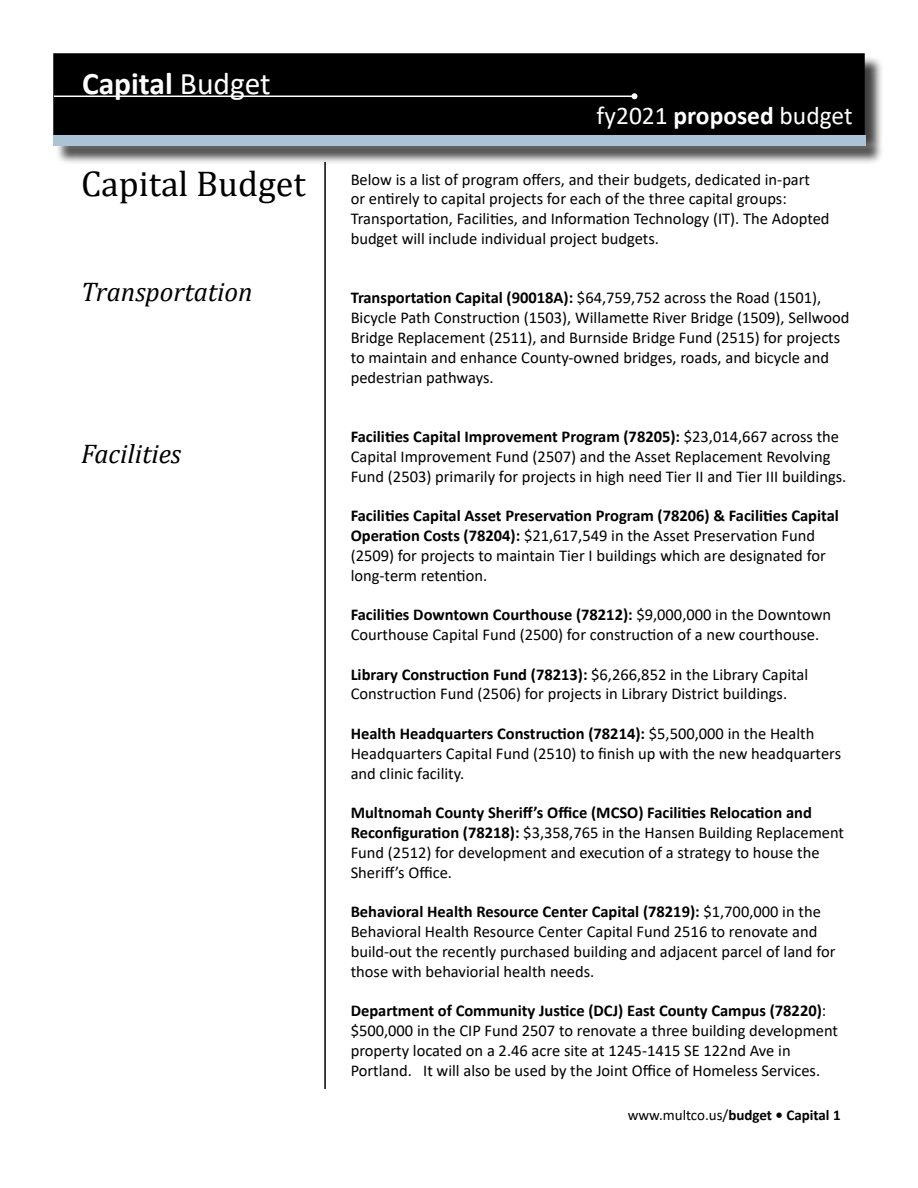
<style>
.page{position:relative;width:918px;height:1188px;background:#fff}
.page>*{position:absolute;margin:0;border:0;box-sizing:border-box;transform-origin:0 0}
.t1{font:36px "Cambria";color:#000}
.t2{font:700 31.5px "Calibri";color:#fff}
.t3{font:italic 27px "Cambria";color:#000}
.t4{font:25.5px "Calibri";color:#fff}
.t5{font:16.5px/19.8px "Calibri";color:#000}
.t6{font:700 15px "Calibri";color:#000}
.s1{font-weight:400}
.s2{font-weight:700}
</style>
<div class="page">
<hr style="left:324px;top:162px;width:2px;height:927px;background:#000">
<div style="left:54px;top:54px;width:810px;height:80px;background:#000"></div>
<div style="left:53px;top:53px;width:812px;height:82px;border:2px solid #000"></div>
<hr style="left:54px;top:96px;width:580px;height:1px;background:#fff">
<svg style="left:632px;top:93px;width:6px;height:6px"></svg>
<div style="left:56px;top:138px;width:828px;height:27px;background:#000;opacity:.75"></div>
<div style="left:53px;top:135px;width:812px;height:10px;background:#acc3d5"></div>
<h2 class="t2" style="left:82px;top:61px;width:190px">Capital <span class="s1">Budget</span></h2>
<h1 class="t1" style="left:81px;top:163px;width:226px">Capital Budget</h1>
<h3 class="t3" style="left:81px;top:273px;width:173px">Transportation</h3>
<h3 class="t3" style="left:81px;top:435px;width:102px">Facilities</h3>
<h3 class="t4" style="left:597px;top:98px;width:257px">fy2021 <span class="s2">proposed</span> budget</h3>
<p class="t5" style="left:351px;top:169px;width:480px">Below is a list of program offers, and their budgets, dedicated in-part<br>or entirely to capital projects for each of the three capital groups:<br>Transportation, Facilities, and Information Technology (IT). The Adopted budget will include individual project budgets.</p>
<p class="t5" style="left:351px;top:288px;width:500px"><span class="s2">Transportation Capital (90018A):</span> $64,759,752 across the Road (1501), Bicycle Path Construction (1503), Willamette River Bridge (1509), Sellwood Bridge Replacement (2511), and Burnside Bridge Fund (2515) for projects to maintain and enhance County-owned bridges, roads, and bicycle and pedestrian pathways.</p>
<p class="t5" style="left:351px;top:426px;width:497px"><span class="s2">Facilities Capital Improvement Program (78205):</span> $23,014,667 across the<br>Capital Improvement Fund (2507) and the Asset Replacement Revolving<br>Fund (2503) primarily for projects in high need Tier II and Tier III buildings.</p>
<p class="t5" style="left:351px;top:505px;width:490px"><span class="s2">Facilities Capital Asset Preservation Program (78206) &amp; Facilities Capital Operation Costs (78204):</span> $21,617,549 in the Asset Preservation Fund (2509) for projects to maintain Tier I buildings which are designated for long-term retention.</p>
<p class="t5" style="left:351px;top:604px;width:482px"><span class="s2">Facilities Downtown Courthouse (78212):</span> $9,000,000 in the Downtown<br>Courthouse Capital Fund (2500) for construction of a new courthouse.</p>
<p class="t5" style="left:351px;top:664px;width:459px"><span class="s2">Library Construction Fund (78213):</span> $6,266,852 in the Library Capital<br>Construction Fund (2506) for projects in Library District buildings.</p>
<p class="t5" style="left:351px;top:723px;width:492px"><span class="s2">Health Headquarters Construction (78214):</span> $5,500,000 in the Health<br>Headquarters Capital Fund (2510) to finish up with the new headquarters and clinic facility.</p>
<p class="t5" style="left:351px;top:802px;width:495px"><span class="s2">Multnomah County Sheriff’s Office (MCSO) Facilities Relocation and Reconfiguration (78218):</span> $3,358,765 in the Hansen Building Replacement Fund (2512) for development and execution of a strategy to house the Sheriff’s Office.</p>
<p class="t5" style="left:351px;top:901px;width:486px"><span class="s2">Behavioral Health Resource Center Capital (78219):</span> $1,700,000 in the Behavioral Health Resource Center Capital Fund 2516 to renovate and build-out the recently purchased building and adjacent parcel of land for those with behaviorial health needs.</p>
<p class="t5" style="left:351px;top:1000px;width:489px"><span class="s2">Department of Community Justice (DCJ) East County Campus (78220)</span>: $500,000 in the CIP Fund 2507 to renovate a three building development property located on a 2.46 acre site at 1245-1415 SE 122nd Ave in Portland. It will also be used by the Joint Office of Homeless Services.</p>
<p class="t6" style="left:628px;top:1105px;width:214px"><span class="s1">www.multco.us/</span>budget • Capital 1</p>
</div>
